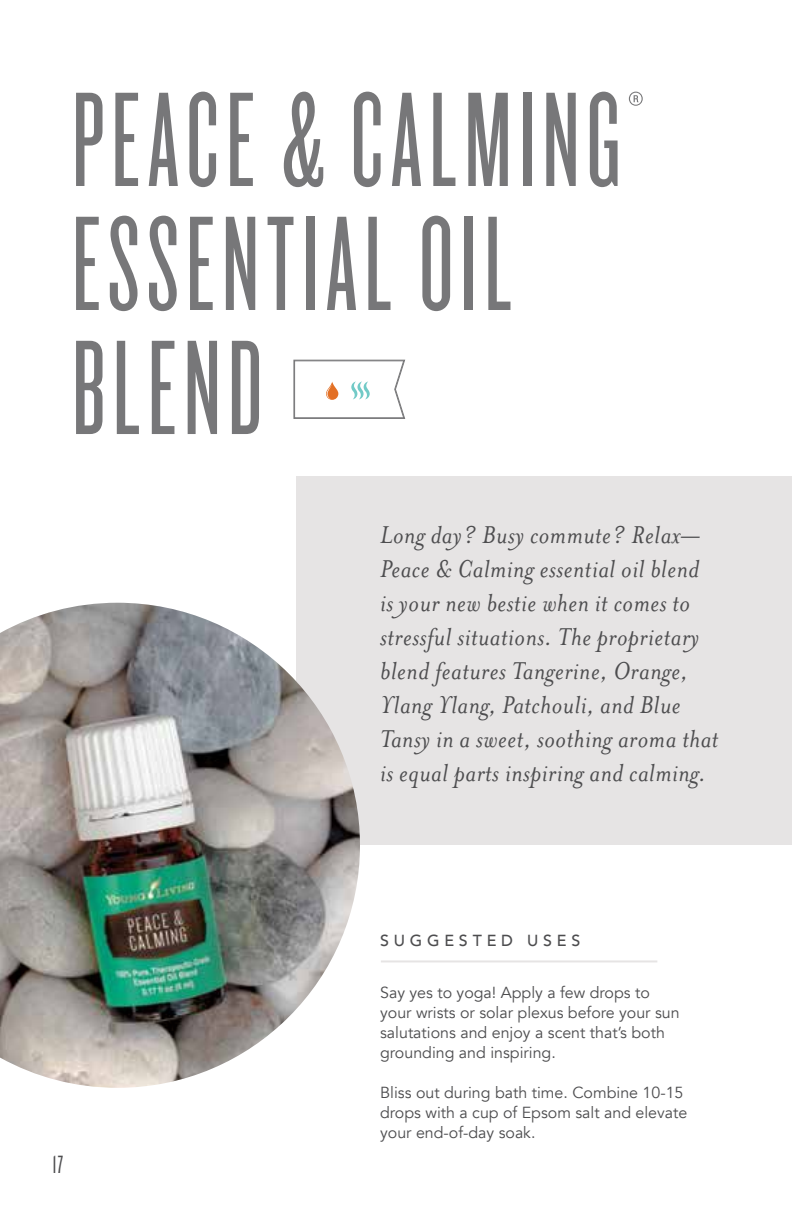
<style>
.page{position:relative;width:792px;height:1224px;background:#fff}
.page>*{position:absolute;margin:0;border:0;box-sizing:border-box;transform-origin:0 0}
.t1{font:140px/124px "Knockout 26 Junior Flywght";letter-spacing:.05em;color:#777779}
.t2{font:italic 28px/34px "Mrs Eaves OT";letter-spacing:.02em;color:#4d4d4f}
.t3{font:26px "Knockout 26 Junior Flywght";color:#4d4d4f}
.t4{font:16px/20px "Avenir";color:#4d4d4f}
.t5{font:500 16px "Avenir";letter-spacing:.3em;color:#4d4d4f}
</style>
<div class="page">
<div style="left:297px;top:477px;width:495px;height:368px;background:#e6e4e4"></div>
<svg style="left:294px;top:360px;width:111px;height:59px"></svg>
<hr style="left:381px;top:960px;width:276px;height:2px;background:#e6e4e4">
<img style="left:0;top:603px;width:360px;height:485px">
<h1 class="t1" style="left:72px;top:76px;width:573px">PEACE &amp; CALMING<sup>®<br></sup>ESSENTIAL OIL<br>BLEND</h1>
<p class="t2" style="left:380px;top:518px;width:340px">Long day? Busy commute? Relax— Peace &amp; Calming essential oil blend is your new bestie when it comes to stressful situations. The proprietary blend features Tangerine, Orange, Ylang Ylang, Patchouli, and Blue Tansy in a sweet, soothing aroma that is equal parts inspiring and calming.</p>
<p class="t3" style="left:53px;top:1150px;width:12px">17</p>
<p class="t5" style="left:380px;top:927px;width:202px">SUGGESTED USES</p>
<p class="t4" style="left:380px;top:983px;width:301px">Say yes to yoga! Apply a few drops to your wrists or solar plexus before your sun salutations and enjoy a scent that’s both grounding and inspiring.</p>
<p class="t4" style="left:380px;top:1083px;width:309px">Bliss out during bath time. Combine 10-15 drops with a cup of Epsom salt and elevate your end-of-day soak.</p>
</div>
